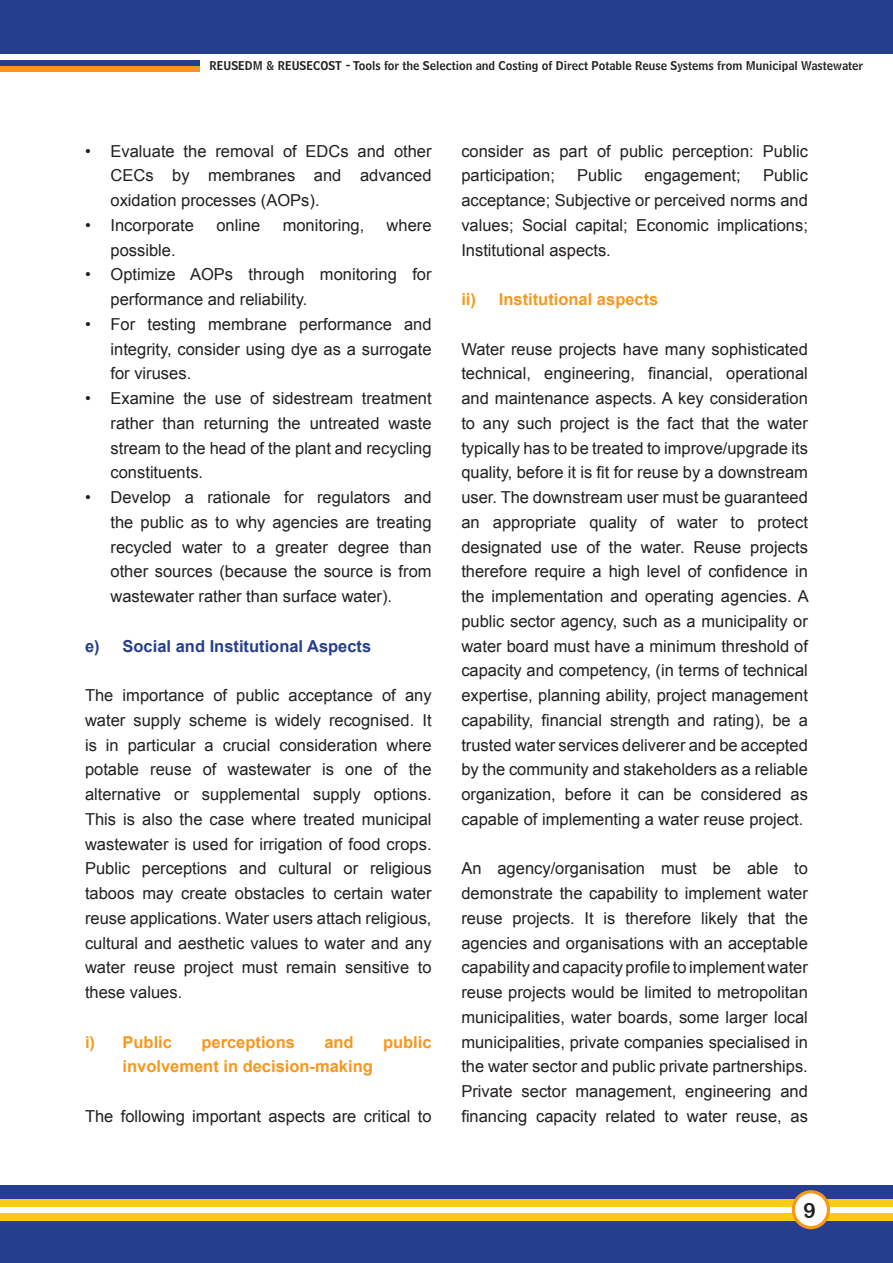
<style>
.page{position:relative;width:893px;height:1263px;background:#fff}
.page>*{position:absolute;margin:0;border:0;box-sizing:border-box;transform-origin:0 0}
.t1{font:21px "Arial Rounded MT Bold";color:#231f20}
.t2{font:16.5px/24.8px "Arial";color:#231f20;text-align:justify}
.Heading_3{font:700 16.5px "Arial";color:#f7981d}
.Heading_3-2{font:700 16.5px "Arial";color:#253f8e}
.t3{font:12px "Bell Centennial Name And Number";color:#231f20}
</style>
<div class="page">
<div style="left:0;top:0;width:30px;height:54px;background:#253f8e"></div>
<div style="left:0;top:60px;width:200px;height:6px;background:#253f8e"></div>
<div style="left:0;top:66px;width:200px;height:6px;background:#f7981d"></div>
<div style="left:0;top:0;width:893px;height:53px;background:#253f8e"></div>
<div style="left:0;top:1185px;width:893px;height:78px;background:#253f8e"></div>
<div style="left:0;top:1199px;width:893px;height:8px;background:#fccc12"></div>
<div style="left:0;top:1212px;width:893px;height:8px;background:#fccc12"></div>
<div style="left:0;top:1207px;width:893px;height:5px;background:#fff"></div>
<div style="left:792px;top:1190px;width:38px;height:39px;background:#f7981d;border-radius:50%"></div>
<div style="left:795px;top:1193px;width:32px;height:33px;background:#fff;border-radius:50%"></div>
<p class="t3" style="left:210px;top:58px;width:655px">REUSEDM &amp; REUSECOST - Tools for the Selection and Costing of Direct Potable Reuse Systems from Municipal Wastewater</p>
<p class="t2" style="left:111px;top:139px;width:323px;text-indent:-26px">• Evaluate the removal of EDCs and other CECs by membranes and advanced oxidation processes (AOPs).</p>
<p class="t2" style="left:85px;top:213px;width:110px">• Incorporate</p>
<p class="t2" style="left:216px;top:213px;width:46px">online</p>
<p class="t2" style="left:283px;top:213px;width:83px">monitoring,</p>
<p class="t2" style="left:387px;top:213px;width:46px">where</p>
<p class="t2" style="left:111px;top:238px;width:67px">possible.</p>
<p class="t2" style="left:111px;top:262px;width:323px;text-indent:-26px">• Optimize AOPs through monitoring for performance and reliability.</p>
<p class="t2" style="left:111px;top:312px;width:323px;text-indent:-26px">• For testing membrane performance and integrity, consider using dye as a surrogate for viruses.</p>
<p class="t2" style="left:111px;top:386px;width:323px;text-indent:-26px">• Examine the use of sidestream treatment rather than returning the untreated waste stream to the head of the plant and recycling constituents.</p>
<p class="t2" style="left:111px;top:485px;width:323px;text-indent:-26px">• Develop a rationale for regulators and the public as to why agencies are treating recycled water to a greater degree than other sources (because the source is from wastewater rather than surface water).</p>
<p class="Heading_3-2" style="left:85px;top:635px;width:288px">e) Social and Institutional Aspects</p>
<p class="t2" style="left:85px;top:683px;width:348px">The importance of public acceptance of any water supply scheme is widely recognised. It is in particular a crucial consideration where potable reuse of wastewater is one of the alternative or supplemental supply options.<br>This is also the case where treated municipal wastewater is used for irrigation of food crops.<br>Public perceptions and cultural or religious taboos may create obstacles to certain water reuse applications. Water users attach religious, cultural and aesthetic values to water and any water reuse project must remain sensitive to these values.</p>
<p class="Heading_3" style="left:85px;top:1031px;width:89px">i) Public</p>
<p class="Heading_3" style="left:201px;top:1031px;width:95px">perceptions</p>
<p class="Heading_3" style="left:324px;top:1031px;width:31px">and</p>
<p class="Heading_3" style="left:383px;top:1031px;width:50px">public</p>
<p class="Heading_3" style="left:123px;top:1056px;width:252px">involvement in decision-making</p>
<p class="t2" style="left:85px;top:1104px;width:348px">The following important aspects are critical to</p>
<p class="t2" style="left:461px;top:139px;width:348px">consider as part of public perception: Public participation;</p>
<p class="t2" style="left:461px;top:163px;width:348px;text-indent:302px">Public acceptance; Subjective or perceived norms and values; Social capital; Economic implications; Institutional aspects.</p>
<p class="Heading_3" style="left:461px;top:288px;width:199px">ii) Institutional aspects</p>
<p class="t2" style="left:461px;top:337px;width:349px">Water reuse projects have many sophisticated technical, engineering, financial, operational and maintenance aspects. A key consideration to any such project is the fact that the water typically has to be treated to improve/upgrade its quality, before it is fit for reuse by a downstream user. The downstream user must be guaranteed an appropriate quality of water to protect designated use of the water. Reuse projects therefore require a high level of confidence in the implementation and operating agencies. A public sector agency, such as a municipality or water board must have a minimum threshold of capacity and competency, (in terms of technical expertise, planning ability, project management capability, financial strength and rating), be a trusted water services deliverer and be accepted by the community and stakeholders as a reliable organization, before it can be considered as capable of implementing a water reuse project.</p>
<p class="t2" style="left:461px;top:856px;width:348px">An agency/organisation must be able to demonstrate the capability to implement water reuse projects. It is therefore likely that the agencies and organisations with an acceptable capability and capacity profile to implement water reuse projects would be limited to metropolitan municipalities, water boards, some larger local municipalities, private companies specialised in the water sector and public private partnerships.<br>Private sector management, engineering and financing capacity related to water reuse, as</p>
<p class="t2" style="left:577px;top:163px;width:46px">Public</p>
<p class="t2" style="left:644px;top:163px;width:98px">engagement;</p>
<p class="t1" style="left:804px;top:1198px;width:14px">9</p>
</div>
